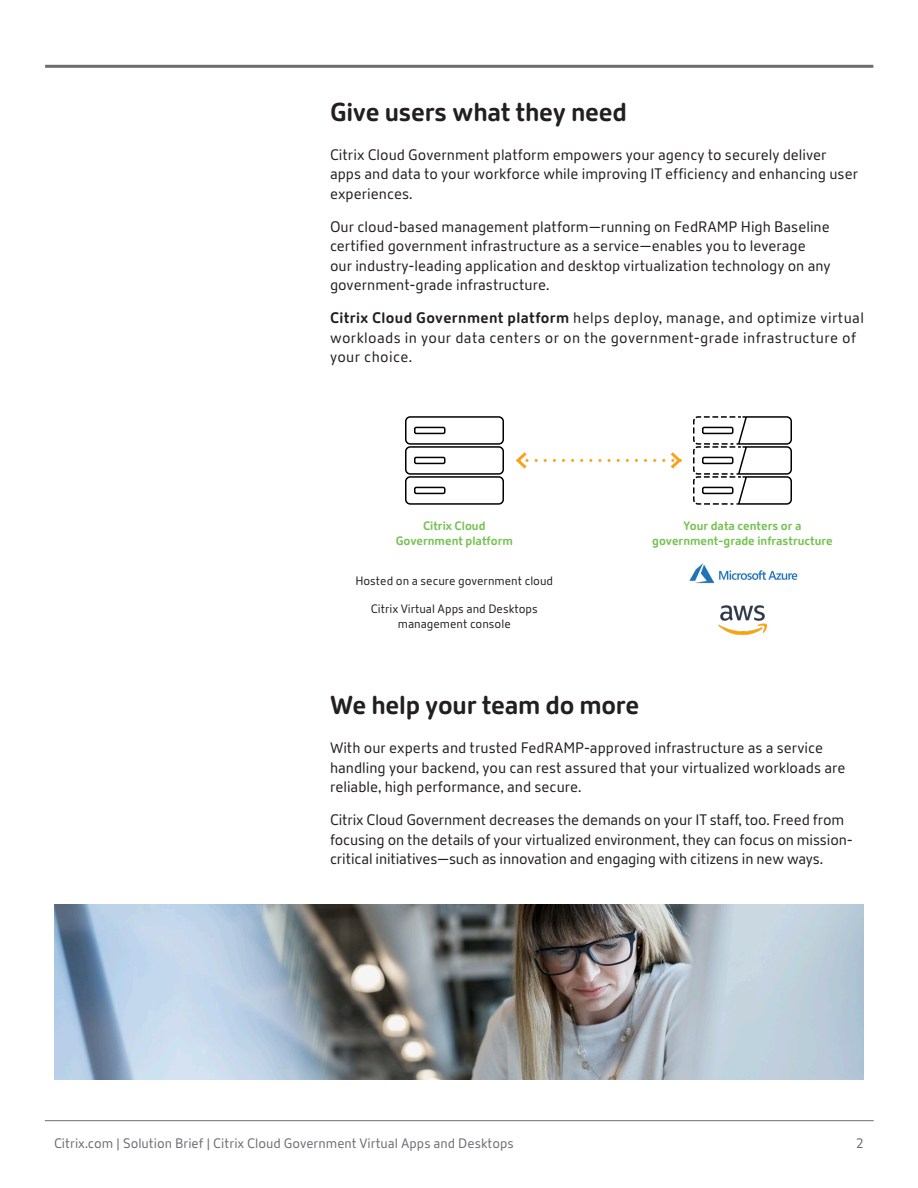
<style>
.page{position:relative;width:918px;height:1188px;background:#fff}
.page>*{position:absolute;margin:0;border:0;box-sizing:border-box;transform-origin:0 0}
.t1{font:700 25.5px "Citrix New Sans";letter-spacing:-.01em;color:#231f20}
.t2{font:15px/19.5px "Citrix New Sans";color:#231f20}
.t3{font:15px/19.5px "Citrix New Sans";letter-spacing:.025em;color:#231f20}
.t4{font:13.5px "Citrix New Sans";color:#6c6d70}
.t5{font:700 12px/15px "Citrix New Sans";color:#77c253;text-align:center}
.t6{font:12px/15px "Citrix New Sans";color:#231f20;text-align:center}
.s1{font-weight:700}
</style>
<div class="page">
<hr style="left:45px;top:65px;width:828px;height:3px;background:#6c6d70">
<hr style="left:45px;top:1120px;width:829px;height:1px;background:#6c6d70">
<img style="left:689px;top:563px;width:109px;height:21px">
<img style="left:719px;top:606px;width:47px;height:28px">
<svg style="left:405px;top:416px;width:387px;height:89px"></svg>
<img style="left:54px;top:905px;width:810px;height:175px">
<h1 class="t1" style="left:330px;top:97px;width:299px">Give users what they need</h1>
<p class="t2" style="left:330px;top:145px;width:530px">Citrix Cloud Government platform empowers your agency to securely deliver apps and data to your workforce while improving IT efficiency and enhancing user experiences.</p>
<p class="t2" style="left:330px;top:217px;width:502px">Our cloud-based management platform—running on FedRAMP High Baseline certified government infrastructure as a service—enables you to leverage our industry-leading application and desktop virtualization technology on any government-grade infrastructure.</p>
<p class="t3" style="left:330px;top:309px;width:536px"><span class="s1">Citrix Cloud Government platform</span> helps deploy, manage, and optimize virtual workloads in your data centers or on the government-grade infrastructure of your choice.</p>
<p class="t5" style="left:396px;top:518px;width:119px">Citrix Cloud<br>Government platform</p>
<p class="t6" style="left:355px;top:573px;width:199px">Hosted on a secure government cloud</p>
<p class="t6" style="left:371px;top:602px;width:169px">Citrix Virtual Apps and Desktops management console</p>
<p class="t5" style="left:652px;top:519px;width:182px">Your data centers or a government-grade infrastructure</p>
<h1 class="t1" style="left:330px;top:690px;width:311px">We help your team do more</h1>
<p class="t2" style="left:330px;top:738px;width:517px">With our experts and trusted FedRAMP-approved infrastructure as a service handling your backend, you can rest assured that your virtualized workloads are reliable, high performance, and secure.</p>
<p class="t2" style="left:330px;top:810px;width:524px">Citrix Cloud Government decreases the demands on your IT staff, too. Freed from focusing on the details of your virtualized environment, they can focus on mission&shy;critical initiatives—such as innovation and engaging with citizens in new ways.</p>
<p class="t4" style="left:54px;top:1136px;width:461px">Citrix.com | Solution Brief | Citrix Cloud Government Virtual Apps and Desktops</p>
<p class="t4" style="left:856px;top:1136px;width:9px">2</p>
</div>
